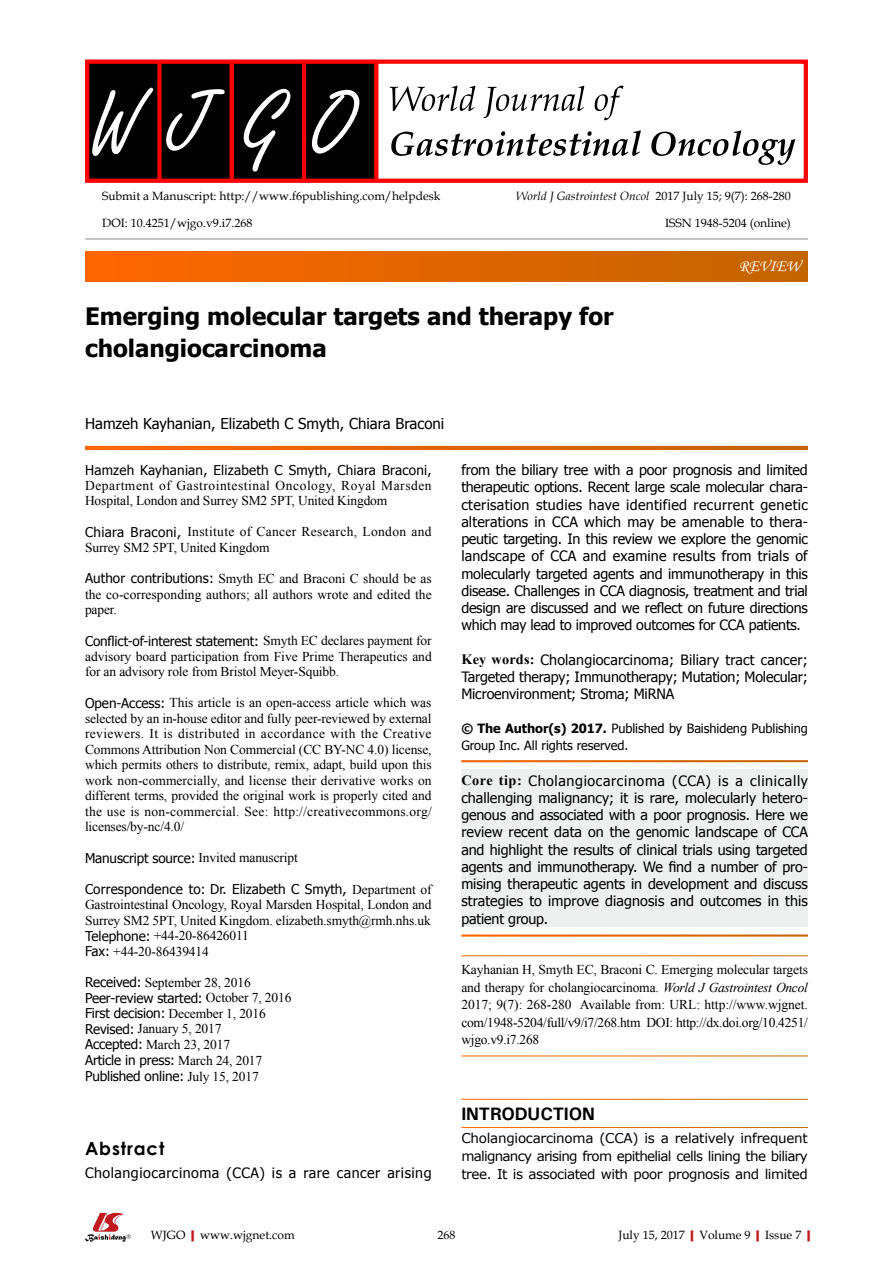
<style>
.page{position:relative;width:893px;height:1263px;background:#fff}
.page>*{position:absolute;margin:0;border:0;box-sizing:border-box;transform-origin:0 0}
.t1{font:700 24px/31.5px "Tahoma";color:#000}
.t2{font:700 18px "Univers";letter-spacing:-.01em;color:#000}
.t3{font:700 18px "Century Gothic";letter-spacing:.05em;color:#000}
.t4{font:16.5px "Monotype Corsiva";color:#fff}
.t5{font:15px "Tahoma";color:#000}
.t6{font:14.25px/17.2px "Tahoma";letter-spacing:-.01em;color:#000;text-align:justify}
.t7{font:14.25px "Tahoma";letter-spacing:.035em;color:#000}
.t8{font:13.5px/15.6px "Times New Roman";letter-spacing:-.01em;color:#000;text-align:justify}
.t9{font:13.5px/17.9px "Verdana";letter-spacing:-.035em;color:#000;text-align:justify}
.t10{font:13.5px/15.5px "Times New Roman";letter-spacing:.025em;color:#000}
.t11{font:13.5px "Tahoma";letter-spacing:-.01em;color:#000}
.t12{font:12.75px/17.2px "Tahoma";letter-spacing:-.005em;color:#000}
.t13{font:12px "Book Antiqua";color:#000}
.t14{font:italic 12px "Book Antiqua";color:#000}
.s1{font-style:normal}
.s2{font-family:"Tahoma"}
.s3{font-family:"Times New Roman"}
.s4{font-family:"Times New Roman";font-weight:700}
.s5{font-weight:700}
.s6{font-style:italic}
.s7{font-weight:700;color:#c01920}
</style>
<div class="page">
<div style="left:461px;top:770px;width:347px;height:157px;background:#eeefef"></div>
<div style="left:85px;top:252px;width:723px;height:29px;background:linear-gradient(to right,#f60,#c16500)"></div>
<hr style="left:85px;top:239px;width:723px;height:1px;background:#898989">
<svg style="left:85px;top:446px;width:723px;height:4px;background:#e06500"></svg>
<svg style="left:85px;top:1213px;width:46px;height:29px"></svg>
<div style="left:87px;top:61px;width:289px;height:121px;background:#000"></div>
<div style="left:157px;top:61px;width:5px;height:121px;background:#f00"></div>
<svg style="left:230px;top:65px;width:4px;height:113px"></svg>
<hr style="left:302px;top:61px;width:4px;height:121px;background:#f00">
<svg style="left:374px;top:65px;width:4px;height:113px"></svg>
<div style="left:85px;top:60px;width:723px;height:123px;border:4px solid #f00"></div>
<svg style="left:312px;top:90px;width:47px;height:64px"></svg>
<svg style="left:244px;top:89px;width:46px;height:83px"></svg>
<svg style="left:166px;top:89px;width:59px;height:62px"></svg>
<svg style="left:92px;top:88px;width:61px;height:68px"></svg>
<svg style="left:390px;top:86px;width:234px;height:34px"></svg>
<svg style="left:391px;top:130px;width:404px;height:35px"></svg>
<p class="t13" style="left:102px;top:188px;width:340px">Submit a Manuscript: http://www.f6publishing.com/helpdesk</p>
<p class="t13" style="left:102px;top:215px;width:152px">DOI: 10.4251/wjgo.v9.i7.268</p>
<p class="t14" style="left:516px;top:188px;width:276px">World J Gastrointest Oncol <span class="s1">2017 July 15; 9(7): 268-280</span></p>
<p class="t13" style="left:665px;top:215px;width:127px">ISSN 1948-5204 (online)</p>
<p class="t4" style="left:739px;top:256px;width:63px">REVIEW</p>
<p class="t1" style="left:85px;top:299px;width:530px">Emerging molecular targets and therapy for cholangiocarcinoma</p>
<p class="t5" style="left:85px;top:413px;width:361px">Hamzeh Kayhanian, Elizabeth C Smyth, Chiara Braconi</p>
<p class="t8" style="left:85px;top:462px;width:348px"><span class="s2">Hamzeh Kayhanian, Elizabeth C Smyth, Chiara Braconi, </span>Department of Gastrointestinal Oncology, Royal Marsden Hospital, London and Surrey SM2 5PT, United Kingdom</p>
<p class="t10" style="left:85px;top:524px;width:348px"><span class="s2">Chiara Braconi,</span> Institute of Cancer Research, London and<br>Surrey SM2 5PT, United Kingdom</p>
<p class="t8" style="left:85px;top:570px;width:348px"><span class="s2">Author contributions:</span> Smyth EC and Braconi C should be as the co-corresponding authors; all authors wrote and edited the paper.</p>
<p class="t8" style="left:85px;top:633px;width:348px"><span class="s2">Conflict-of-interest statement:</span> Smyth EC declares payment for advisory board participation from Five Prime Therapeutics and for an advisory role from Bristol Meyer-Squibb.</p>
<p class="t8" style="left:85px;top:695px;width:348px"><span class="s2">Open-Access:</span> This article is an open-access article which was selected by an in-house editor and fully peer-reviewed by external reviewers. It is distributed in accordance with the Creative Commons Attribution Non Commercial (CC BY-NC 4.0) license, which permits others to distribute, remix, adapt, build upon this work non-commercially, and license their derivative works on different terms, provided the original work is properly cited and the use is non-commercial. See: http://creativecommons.org/ licenses/by-nc/4.0/</p>
<p class="t11" style="left:85px;top:849px;width:214px">Manuscript source: <span class="s3">Invited manuscript</span></p>
<p class="t8" style="left:85px;top:881px;width:348px;text-align:left"><span class="s2">Correspondence to: Dr. Elizabeth C Smyth,</span> Department of Gastrointestinal Oncology, Royal Marsden Hospital, London and Surrey SM2 5PT, United Kingdom. elizabeth.smyth@rmh.nhs.uk <span class="s2">Telephone:</span> +44-20-86426011<br><span class="s2">Fax:</span> +44-20-86439414</p>
<p class="t8" style="left:85px;top:974px;width:208px;text-align:left"><span class="s2">Received:</span> September 28, 2016<br><span class="s2">Peer-review started:</span> October 7, 2016<br><span class="s2">First decision:</span> December 1, 2016<br><span class="s2">Revised:</span> January 5, 2017<br><span class="s2">Accepted:</span> March 23, 2017<br><span class="s2">Article in press:</span> March 24, 2017<br><span class="s2">Published online:</span> July 15, 2017</p>
<p class="t3" style="left:85px;top:1134px;width:81px">Abstract</p>
<p class="t7" style="left:85px;top:1163px;width:348px">Cholangiocarcinoma (CCA) is a rare cancer arising</p>
<p class="t6" style="left:461px;top:461px;width:348px">from the biliary tree with a poor prognosis and limited therapeutic options. Recent large scale molecular chara&shy;cterisation studies have identified recurrent gene-tic alterations in CCA which may be amenable to thera&shy;peutic targeting. In this review we explore the geno-mic landscape of CCA and examine results from trials of molecularly targeted agents and immunotherapy in this disease. Challenges in CCA diagnosis, treatment and trial design are discussed and we reflect on future directions which may lead to improved outcomes for CCA patients.</p>
<p class="t6" style="left:461px;top:650px;width:348px"><span class="s4">Key words:</span> Cholangiocarcinoma; biliary tract cancer; targeted therapy; immunotherapy; mutation; molecular; microenvironment; stroma; MiRNA</p>
<p class="t12" style="left:461px;top:719px;width:348px"><span class="s5">© The Author(s) 2017.</span> Published by Baishideng Publishing<br>Group Inc. All rights reserved.</p>
<p class="t6" style="left:461px;top:771px;width:348px"><span class="s4">Core tip:</span> Cholangiocarcinoma (CCA) is a clinically challenging malignancy; it is rare, molecularly hetero&shy;genous and associated with a poor prognosis. Here we review recent data on the genomic landscape of CCA and highlight the results of clinical trials using targeted agents and immunotherapy. We find a number of pro&shy;mising therapeutic agents in development and discuss strategies to improve diagnosis and outcomes in this patient group.</p>
<p class="t8" style="left:461px;top:961px;width:348px;line-height:17.4px">Kayhanian H, Smyth EC, Braconi C. Emerging molecular targets and therapy for cholangiocarcinoma. <span class="s6">World J Gastrointest Oncol </span>2017; 9(7): 268-280 Available from: URL: http://www.wjgnet. com/1948-5204/full/v9/i7/268.htm DOI: http://dx.doi.org/10.4251/ wjgo.v9.i7.268</p>
<p class="t2" style="left:461px;top:1102px;width:135px">INTRODUCTION</p>
<p class="t9" style="left:461px;top:1129px;width:348px">Cholangiocarcinoma (CCA) is a relatively infrequent malignancy arising from epithelial cells lining the biliary tree. It is associated with poor prognosis and limited</p>
<p class="t13" style="left:151px;top:1226px;width:145px">WJGO<span class="s7">|</span>www.wjgnet.com</p>
<p class="t13" style="left:437px;top:1226px;width:19px">268</p>
<p class="t13" style="left:618px;top:1226px;width:199px">July 15, 2017<span class="s7">|</span>Volume 9<span class="s7">|</span>Issue 7<span class="s7">|</span></p>
</div>
